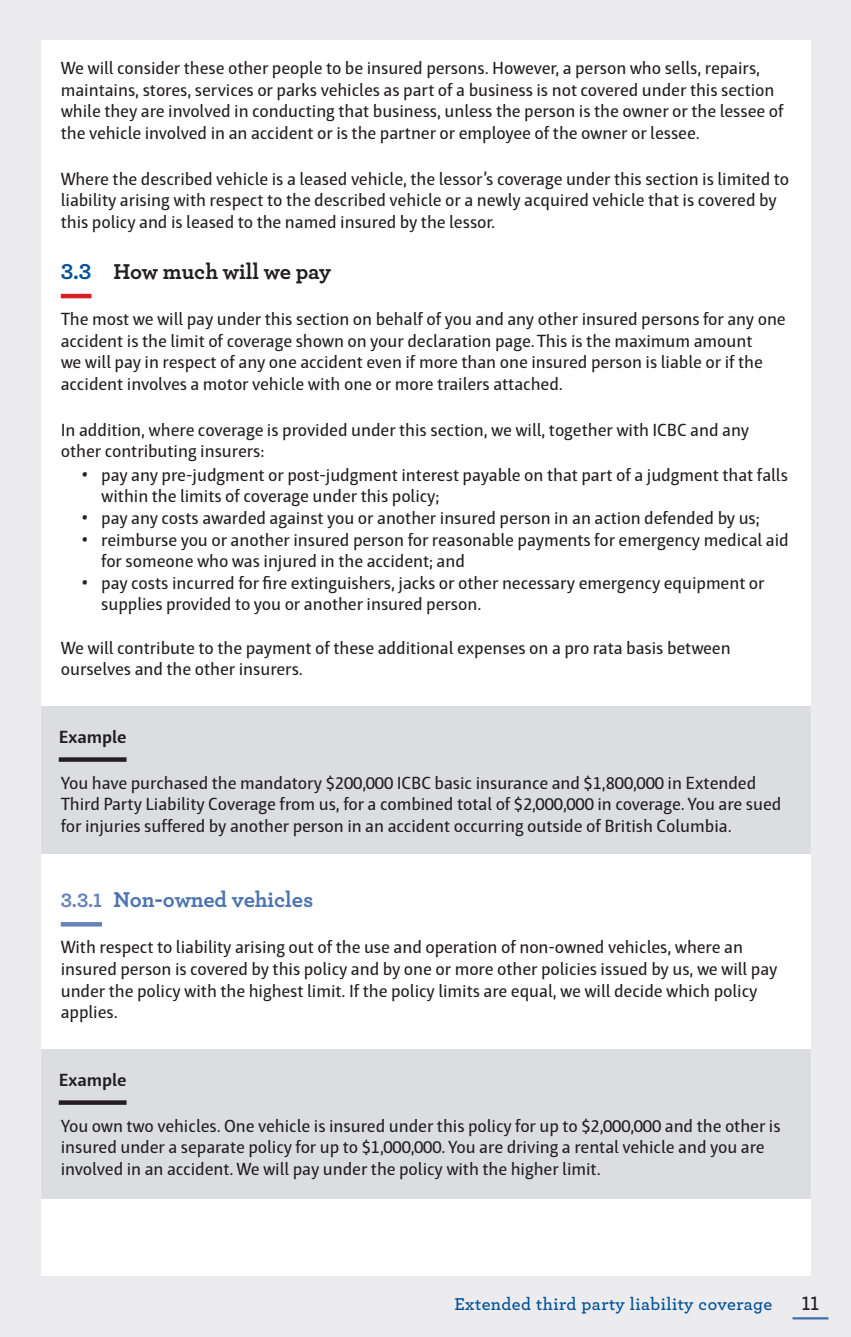
<style>
.page{position:relative;width:851px;height:1337px;background:#fff}
.page>*{position:absolute;margin:0;border:0;box-sizing:border-box;transform-origin:0 0}
.Body{font:700 22.5px "Archer";letter-spacing:-.005em;color:#4d74b2}
.Body-2{font:700 22.5px "Archer";letter-spacing:-.005em;color:#231f20}
.t1{font:600 20.25px "Archer";color:#231f20}
.Body-3{font:18px/21.6px "Haptic";letter-spacing:-.005em;color:#231f20}
.t2{font:600 18px "Archer";letter-spacing:.025em;color:#01529a}
.Body_-_Bold_-_Underl{font:700 18px "Haptic";letter-spacing:-.005em;color:#231f20}
.s1{color:#01529a}
.s2{font-size:20.25px}
.s3{font-size:20.25px;color:#6582ba}
</style>
<div class="page">
<div style="left:0;top:0;width:850px;height:1336px;background:#ececee"></div>
<div style="left:40px;top:40px;width:770px;height:1236px;background:#fff"></div>
<hr style="left:792px;top:1317px;width:36px;height:2px;background:#446dad">
<div style="left:40px;top:706px;width:770px;height:147px;background:#dcdddf"></div>
<div style="left:40px;top:1049px;width:770px;height:150px;background:#dcdddf"></div>
<hr style="left:61px;top:294px;width:30px;height:4px;background:#da1d25">
<div style="left:59px;top:757px;width:67px;height:5px;background:#231f20"></div>
<hr style="left:61px;top:922px;width:41px;height:4px;background:#6582ba">
<svg style="left:59px;top:1100px;width:67px;height:4px"></svg>
<p class="Body-3" style="left:61px;top:57px;width:724px">We will consider these other people to be insured persons. However, a person who sells, repairs, maintains, stores, services or parks vehicles as part of a business is not covered under this section while they are involved in conducting that business, unless the person is the owner or the lessee of the vehicle involved in an accident or is the partner or employee of the owner or lessee.</p>
<p class="Body-3" style="left:61px;top:168px;width:730px">Where the described vehicle is a leased vehicle, the lessor’s coverage under this section is limited to liability arising with respect to the described vehicle or a newly acquired vehicle that is covered by this policy and is leased to the named insured by the lessor.</p>
<p class="Body-2" style="left:61px;top:254px;width:272px"><span class="s1">3.3</span> How much will we pay</p>
<p class="Body-3" style="left:61px;top:308px;width:726px">The most we will pay under this section on behalf of you and any other insured persons for any one accident is the limit of coverage shown on your declaration page. This is the maximum amount<br>we will pay in respect of any one accident even if more than one insured person is liable or if the accident involves a motor vehicle with one or more trailers attached.</p>
<p class="Body-3" style="left:61px;top:419px;width:689px">In addition, where coverage is provided under this section, we will, together with ICBC and any other contributing insurers:</p>
<p class="Body-3" style="left:101px;top:464px;width:688px;text-indent:-20px"><span class="s2">•</span> pay any pre-judgment or post-judgment interest payable on that part of a judgment that falls within the limits of coverage under this policy;</p>
<p class="Body-3" style="left:81px;top:507px;width:680px"><span class="s2">•</span> pay any costs awarded against you or another insured person in an action defended by us;</p>
<p class="Body-3" style="left:101px;top:528px;width:689px;text-indent:-20px"><span class="s2">•</span> reimburse you or another insured person for reasonable payments for emergency medical aid for someone who was injured in the accident; and</p>
<p class="Body-3" style="left:101px;top:572px;width:665px;text-indent:-20px"><span class="s2">•</span> pay costs incurred for fire extinguishers, jacks or other necessary emergency equipment or supplies provided to you or another insured person.</p>
<p class="Body-3" style="left:61px;top:636px;width:671px">We will contribute to the payment of these additional expenses on a pro rata basis between ourselves and the other insurers.</p>
<p class="Body_-_Bold_-_Underl" style="left:59px;top:726px;width:69px">Example</p>
<p class="Body-3" style="left:61px;top:771px;width:722px">You have purchased the mandatory $200,000 ICBC basic insurance and $1,800,000 in Extended<br>Third Party Liability Coverage from us, for a combined total of $2,000,000 in coverage. You are sued for injuries suffered by another person in an accident occurring outside of British Columbia.</p>
<p class="Body" style="left:61px;top:882px;width:254px"><span class="s3">3.3.1</span> Non-owned vehicles</p>
<p class="Body-3" style="left:61px;top:936px;width:718px">With respect to liability arising out of the use and operation of non-owned vehicles, where an insured person is covered by this policy and by one or more other policies issued by us, we will pay under the policy with the highest limit. If the policy limits are equal, we will decide which policy applies.</p>
<p class="Body_-_Bold_-_Underl" style="left:59px;top:1068px;width:69px">Example</p>
<p class="Body-3" style="left:61px;top:1114px;width:721px">You own two vehicles. One vehicle is insured under this policy for up to $2,000,000 and the other is insured under a separate policy for up to $1,000,000. You are driving a rental vehicle and you are involved in an accident. We will pay under the policy with the higher limit.</p>
<p class="t2" style="left:454px;top:1290px;width:319px">Extended third party liability coverage</p>
<p class="t1" style="left:801px;top:1288px;width:19px">11</p>
</div>
